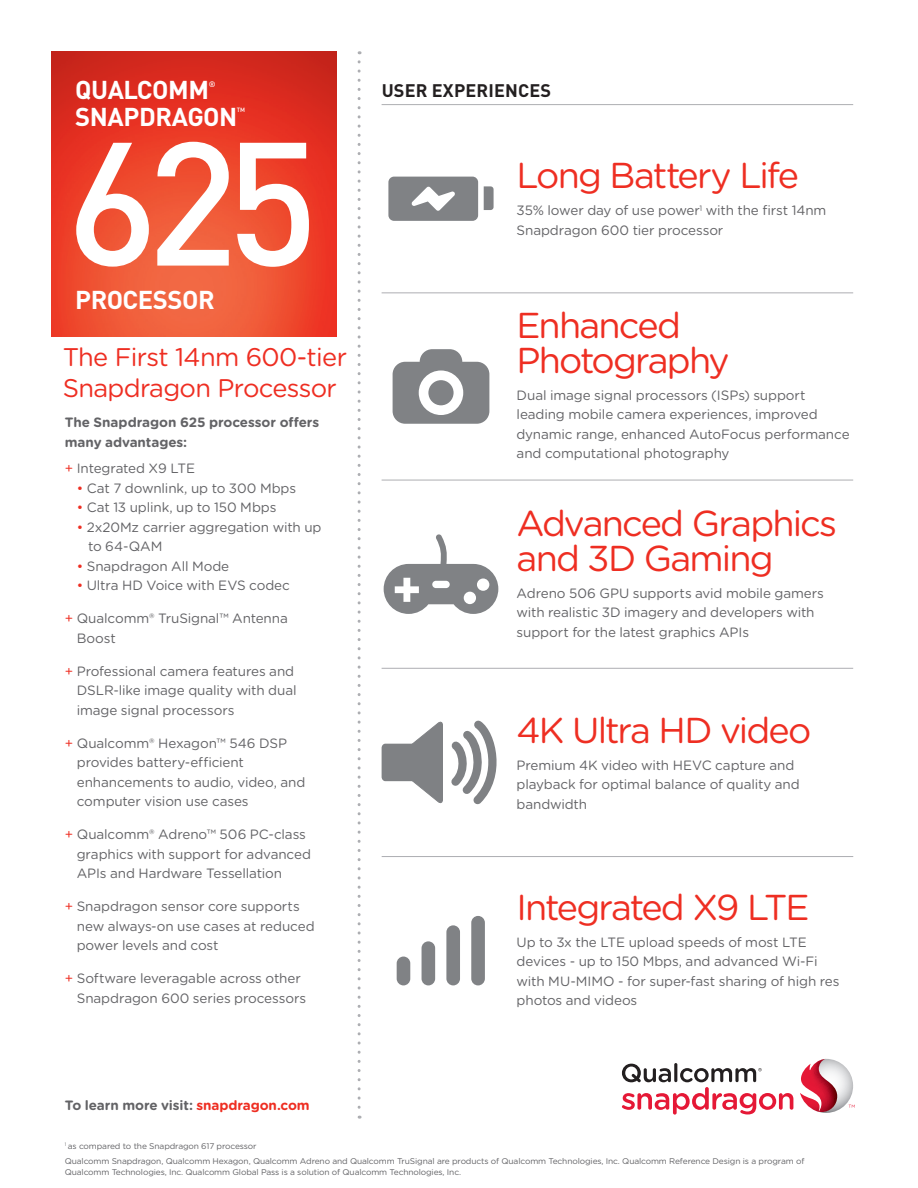
<style>
.page{position:relative;width:918px;height:1188px;background:#fff}
.page>*{position:absolute;margin:0;border:0;box-sizing:border-box;transform-origin:0 0}
.t1{font:500 172.5px "DINOT";color:#fff}
.t2{font:36px/34.5px "Gotham Rounded";letter-spacing:-.05em;color:#ee2e22}
.t3{font:25.5px/31.5px "Gotham Rounded";letter-spacing:-.025em;color:#ee2e22}
.t4{font:700 25.5px "DINOT";letter-spacing:-.015em;color:#fff}
.t5{font:700 18px "DINOT";letter-spacing:.01em;color:#231f20}
.t6{font:13.5px/19.5px "Gotham Rounded";letter-spacing:-.01em;color:#636366}
.t7{font:700 13.5px/19.5px "Gotham Rounded";letter-spacing:-.005em;color:#636366}
.t8{font:8.25px/15px "Gotham Rounded";letter-spacing:-.015em;color:#636366}
.t9{font:500 7.8px "DINOT";color:#fff}
.t10{font:500 6.15px "DINOT";color:#fff}
.s1{color:#ee2e22}
</style>
<div class="page">
<hr style="left:382px;top:104px;width:471px;height:1px;background:#adaeb2">
<img style="left:51px;top:51px;width:285px;height:285px">
<svg style="left:384px;top:534px;width:114px;height:80px"></svg>
<svg style="left:358px;top:62px;width:3px;height:1057px"></svg>
<hr style="left:382px;top:292px;width:471px;height:1px;background:#adaeb2">
<hr style="left:382px;top:480px;width:471px;height:1px;background:#adaeb2">
<hr style="left:382px;top:668px;width:471px;height:1px;background:#adaeb2">
<hr style="left:382px;top:856px;width:471px;height:1px;background:#adaeb2">
<svg style="left:800px;top:1059px;width:55px;height:54px"></svg>
<svg style="left:622px;top:1063px;width:171px;height:52px"></svg>
<svg style="left:393px;top:349px;width:96px;height:75px"></svg>
<svg style="left:484px;top:186px;width:10px;height:24px"></svg>
<svg style="left:388px;top:177px;width:90px;height:44px;background:#919295"></svg>
<div style="left:471px;top:916px;width:14px;height:69px;background:#808285;border-radius:7px"></div>
<div style="left:446px;top:925px;width:14px;height:60px;background:#808285;border-radius:7px"></div>
<div style="left:397px;top:957px;width:13px;height:28px;background:#808285;border-radius:7px"></div>
<div style="left:422px;top:941px;width:13px;height:44px;background:#808285;border-radius:7px"></div>
<div style="left:382px;top:744px;width:39px;height:37px;background:#7f8184;border-radius:4px"></div>
<svg style="left:391px;top:720px;width:106px;height:85px"></svg>
<h3 class="t4" style="left:75px;top:73px;width:136px">QUALCOMM</h3>
<p class="t9" style="left:209px;top:79px;width:8px">®</p>
<h3 class="t4" style="left:75px;top:100px;width:164px">SNAPDRAGON</h3>
<p class="t10" style="left:237px;top:106px;width:10px">TM</p>
<h1 class="t1" style="left:67px;top:93px;width:253px">625</h1>
<h3 class="t4" style="left:75px;top:284px;width:141px">PROCESSOR</h3>
<h3 class="t3" style="left:63px;top:341px;width:286px">The First 14nm 600-tier<br>Snapdragon Processor</h3>
<p class="t7" style="left:65px;top:413px;width:256px">The Snapdragon 625 processor offers many advantages:</p>
<p class="t6" style="left:65px;top:459px;width:132px"><span class="s1">+</span> Integrated X9 LTE</p>
<p class="t6" style="left:77px;top:478px;width:221px"><span class="s1">•</span> Cat 7 downlink, up to 300 Mbps</p>
<p class="t6" style="left:77px;top:498px;width:201px"><span class="s1">•</span> Cat 13 uplink, up to 150 Mbps</p>
<p class="t6" style="left:88px;top:517px;width:235px;text-indent:-11px"><span class="s1">•</span> 2x20Mz carrier aggregation with up to 64-QAM</p>
<p class="t6" style="left:77px;top:556px;width:154px"><span class="s1">•</span> Snapdragon All Mode</p>
<p class="t6" style="left:77px;top:576px;width:215px"><span class="s1">•</span> Ultra HD Voice with EVS codec</p>
<p class="t6" style="left:77px;top:609px;width:213px;text-indent:-12px"><span class="s1">+</span> Qualcomm® TruSignal™ Antenna<br>Boost</p>
<p class="t6" style="left:77px;top:661px;width:221px;text-indent:-12px"><span class="s1">+</span> Professional camera features and<br>DSLR-like image quality with dual image signal processors</p>
<p class="t6" style="left:77px;top:733px;width:230px;text-indent:-12px"><span class="s1">+</span> Qualcomm® Hexagon™ 546 DSP provides battery-efficient enhancements to audio, video, and computer vision use cases</p>
<p class="t6" style="left:77px;top:825px;width:236px;text-indent:-12px"><span class="s1">+</span> Qualcomm® Adreno™ 506 PC-class graphics with support for advanced<br>APIs and Hardware Tessellation</p>
<p class="t6" style="left:77px;top:897px;width:239px;text-indent:-12px"><span class="s1">+</span> Snapdragon sensor core supports new always-on use cases at reduced power levels and cost</p>
<p class="t6" style="left:77px;top:968px;width:231px;text-indent:-12px"><span class="s1">+</span> Software leveragable across other<br>Snapdragon 600 series processors</p>
<h3 class="t5" style="left:382px;top:78px;width:171px">USER EXPERIENCES</h3>
<h2 class="t2" style="left:517px;top:158px;width:284px">Long Battery Life</h2>
<p class="t6" style="left:517px;top:201px;width:311px">35% lower day of use power<sup>1</sup> with the first 14nm<br>Snapdragon 600 tier processor</p>
<h2 class="t2" style="left:517px;top:308px;width:215px">Enhanced<br>Photography</h2>
<p class="t6" style="left:517px;top:385px;width:335px">Dual image signal processors (ISPs) support leading mobile camera experiences, improved dynamic range, enhanced AutoFocus performance and computational photography</p>
<h2 class="t2" style="left:517px;top:506px;width:322px">Advanced Graphics and 3D Gaming</h2>
<p class="t6" style="left:517px;top:583px;width:309px">Adreno 506 GPU supports avid mobile gamers with realistic 3D imagery and developers with support for the latest graphics APIs</p>
<h2 class="t2" style="left:517px;top:713px;width:296px">4K Ultra HD video</h2>
<p class="t6" style="left:517px;top:755px;width:285px">Premium 4K video with HEVC capture and playback for optimal balance of quality and bandwidth</p>
<h2 class="t2" style="left:517px;top:890px;width:295px">Integrated X9 LTE</h2>
<p class="t6" style="left:517px;top:932px;width:324px">Up to 3x the LTE upload speeds of most LTE devices - up to 150 Mbps, and advanced Wi-Fi with MU-MIMO - for super-fast sharing of high res photos and videos</p>
<p class="t7" style="left:65px;top:1096px;width:246px">To learn more visit: <span class="s1">snapdragon.com</span></p>
<p class="t8" style="left:65px;top:1139px;width:741px"><sup>1</sup> as compared to the Snapdragon 617 processor<br>Qualcomm Snapdragon, Qualcomm Hexagon, Qualcomm Adreno and Qualcomm TruSignal are products of Qualcomm Technologies, Inc. Qualcomm Reference Design is a program of</p>
<p class="t8" style="left:65px;top:1164px;width:398px">Qualcomm Technologies, Inc. Qualcomm Global Pass is a solution of Qualcomm Technologies, Inc.</p>
</div>
